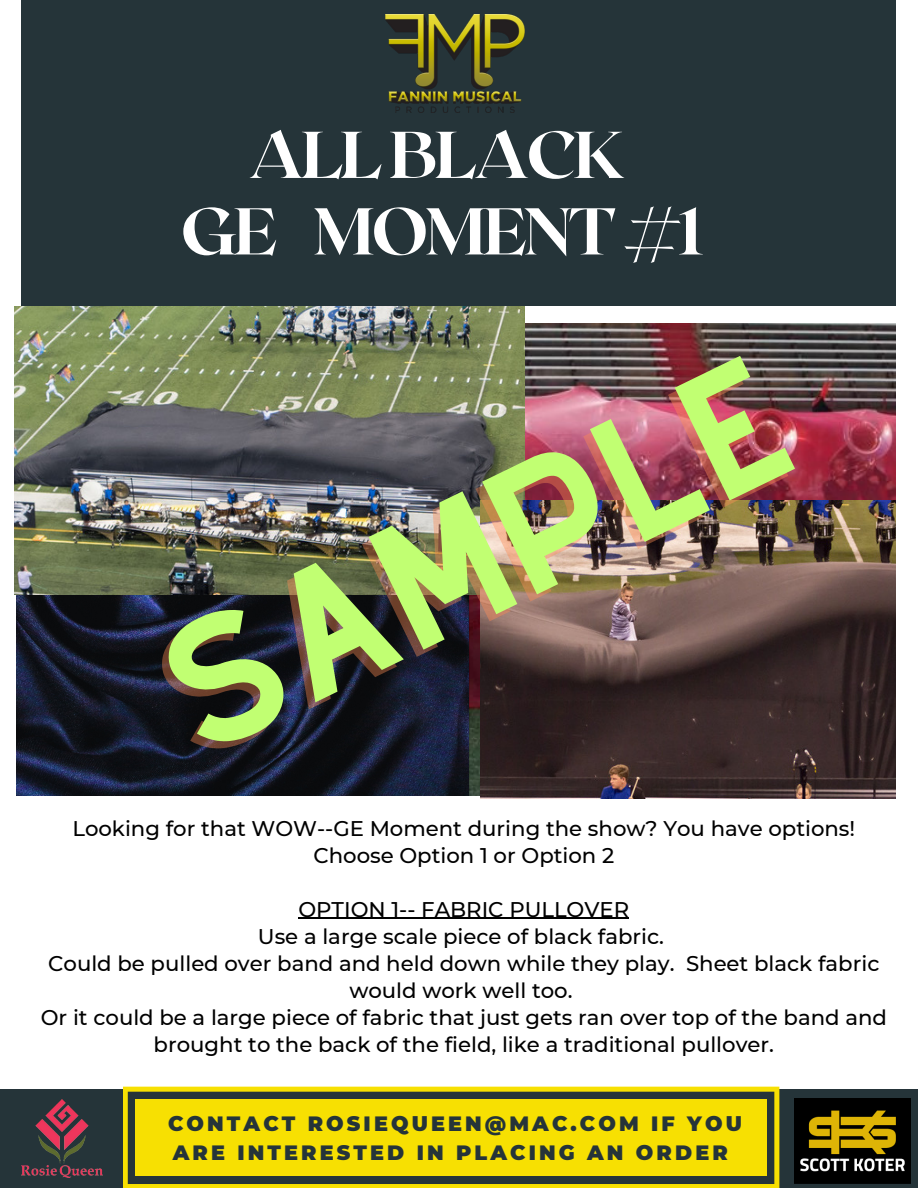
<style>
.page{position:relative;width:918px;height:1188px;background:#fff}
.page>*{position:absolute;margin:0;border:0;box-sizing:border-box;transform-origin:0 0}
.t1{font:156.6px "Alyssum Sans";color:#c1ff72}
.t2{font:800 66px "Roxborough CF";letter-spacing:-.05em;color:#fff}
.t3{font:500 21.3px/27px "Montserrat";color:#010101;text-align:center}
.t4{font:900 20.7px/29px "Montserrat";letter-spacing:.15em;color:#253439}
</style>
<div class="page">
<div style="left:22px;top:0;width:874px;height:306px;background:#253439"></div>
<div style="left:0;top:1089px;width:918px;height:99px;background:#253439"></div>
<img style="left:17px;top:324px;width:878px;height:471px">
<svg style="left:123px;top:1087px;width:656px;height:101px"></svg>
<img style="left:385px;top:15px;width:140px;height:98px">
<div style="left:135px;top:1099px;width:632px;height:77px;background:#f7e002"></div>
<img style="left:795px;top:1099px;width:115px;height:84px">
<img style="left:22px;top:1100px;width:81px;height:77px">
<img style="left:15px;top:306px;width:509px;height:288px">
<img style="left:480px;top:501px;width:415px;height:298px">
<hr style="left:299px;top:918px;width:330px;height:1px;background:#010101">
<p class="t2" style="left:248px;top:112px;width:378px">ALLBLACK</p>
<p class="t2" style="left:180px;top:188px;width:524px">GE MOMENT#1</p>
<p class="t1" style="left:129px;top:619px;width:677px;rotate:-26deg">SAMPLE</p>
<p class="t3" style="left:72px;top:815px;width:784px">Looking for that WOW--GE Moment during the show? You have options!</p>
<p class="t3" style="left:313px;top:842px;width:302px">Choose Option 1 or Option 2</p>
<p class="t3" style="left:299px;top:896px;width:332px">OPTION 1-- FABRIC PULLOVER</p>
<p class="t3" style="left:258px;top:923px;width:408px">Use a large scale piece of black fabric.</p>
<p class="t3" style="left:48px;top:950px;width:833px">Could be pulled over band and held down while they play. Sheet black fabric would work well too.</p>
<p class="t3" style="left:41px;top:1004px;width:848px">Or it could be a large piece of fabric that just gets ran over top of the band and brought to the back of the field, like a traditional pullover.</p>
<p class="t4" style="left:168px;top:1109px;width:575px">CONTACT ROSIEQUEEN@MAC.COM IF YOU<br>ARE INTERESTED IN PLACING AN ORDER</p>
</div>
